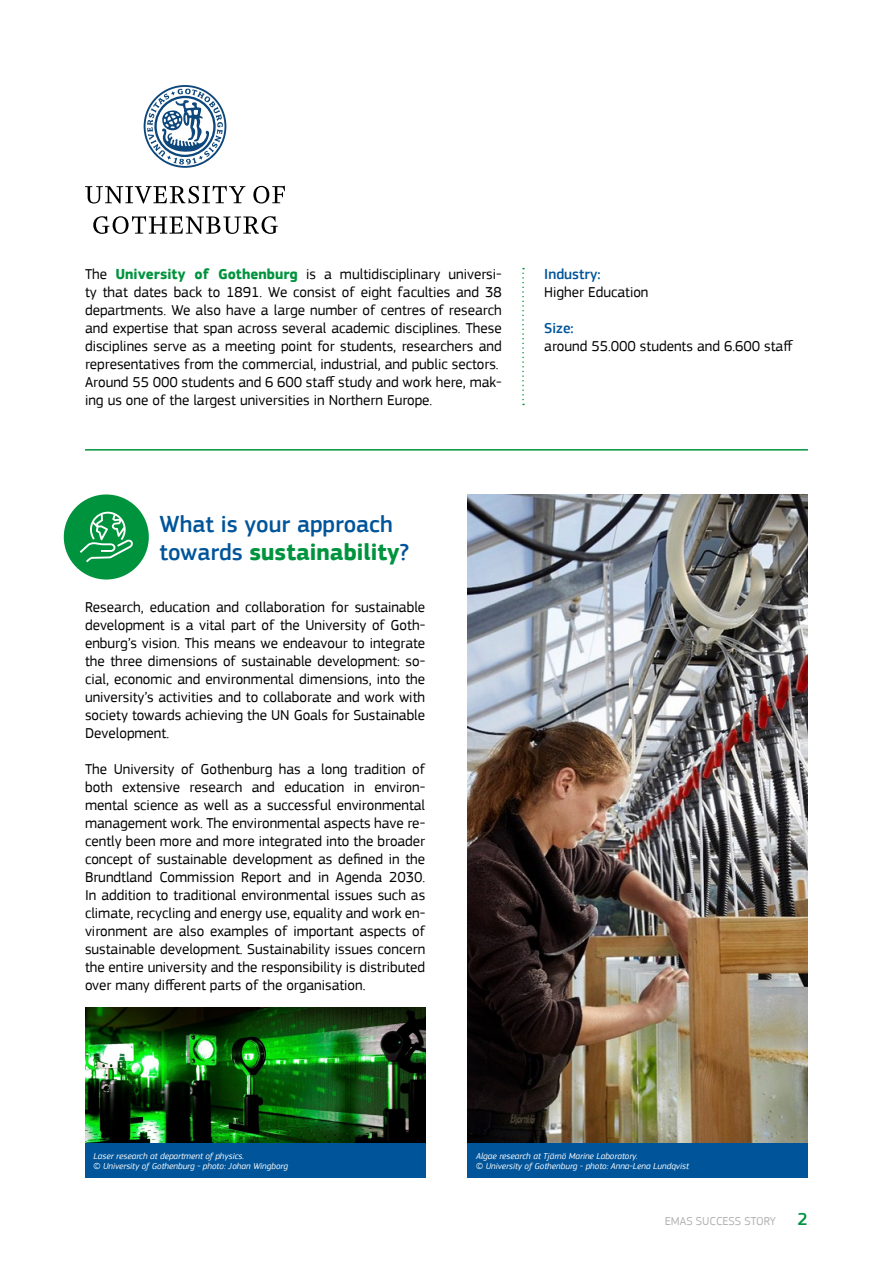
<style>
.page{position:relative;width:893px;height:1263px;background:#fff}
.page>*{position:absolute;margin:0;border:0;box-sizing:border-box;transform-origin:0 0}
.t1{font:500 24px/28.8px "PF Square Sans Pro";color:#005499}
.t2{font:15px/18px "PF Square Sans Pro";color:#000;text-align:justify}
.t3{font:500 15px "PF Square Sans Pro";color:#005499}
.t4{font:12px "PF Square Sans Pro";color:#b1b1b1}
.t5{font:italic 9px "PF Square Sans Pro";color:#fff}
.s1{font-weight:700;color:#00933e}
.s2{font-weight:500;font-size:18px;color:#00933e}
</style>
<div class="page">
<hr style="left:85px;top:449px;width:723px;height:2px;background:#00933e">
<svg style="left:522px;top:268px;width:2px;height:137px"></svg>
<svg style="left:143px;top:85px;width:84px;height:83px"></svg>
<svg style="left:85px;top:186px;width:160px;height:17px"></svg>
<svg style="left:253px;top:186px;width:32px;height:17px"></svg>
<svg style="left:93px;top:216px;width:185px;height:18px"></svg>
<div style="left:64px;top:494px;width:85px;height:85px;background:#00933e;border-radius:50%"></div>
<svg style="left:80px;top:512px;width:53px;height:50px"></svg>
<img style="left:468px;top:494px;width:340px;height:649px">
<img style="left:85px;top:1007px;width:340px;height:136px">
<div style="left:85px;top:1143px;width:340px;height:35px;background:#005499"></div>
<div style="left:468px;top:1143px;width:340px;height:35px;background:#005499"></div>
<p class="t2" style="left:85px;top:265px;width:418px">The <span class="s1">University of Gothenburg</span> is a multidisciplinary universi&shy;ty that dates back to 1891. We consist of eight faculties and 38 departments. We also have a large number of centres of research and expertise that span across several academic disciplines. These disciplines serve as a meeting point for students, researchers and representatives from the commercial, industrial, and public sectors.</p>
<p class="t2" style="left:85px;top:373px;width:418px">Around 55 000 students and 6 600 staff study and work here, mak&shy;ing us one of the largest universities in Northern Europe.</p>
<p class="t1" style="left:159px;top:510px;width:251px">What is your approach towards <span class="s1">sustainability</span>?</p>
<p class="t2" style="left:85px;top:598px;width:342px">Research, education and collaboration for sustainable development is a vital part of the University of Goth&shy;enburg’s vision. This means we endeavour to integrate the three dimensions of sustainable development: so&shy;cial, economic and environmental dimensions, into the university’s activities and to collaborate and work with society towards achieving the UN Goals for Sustainable Development.</p>
<p class="t2" style="left:85px;top:760px;width:342px">The University of Gothenburg has a long tradition of both extensive research and education in environ&shy;mental science as well as a successful environmental management work. The environmental aspects have re&shy;cently been more and more integrated into the broader concept of sustainable development as defined in the Brundtland Commission Report and in Agenda 2030.<br>In addition to traditional environmental issues such as climate, recycling and energy use, equality and work en&shy;vironment are also examples of important aspects of sustainable development. Sustainability issues concern the entire university and the responsibility is distributed over many different parts of the organisation.</p>
<p class="t3" style="left:544px;top:265px;width:58px">Industry:</p>
<p class="t2" style="left:544px;top:283px;width:106px">Higher Education</p>
<p class="t3" style="left:544px;top:319px;width:31px">Size:</p>
<p class="t2" style="left:544px;top:337px;width:250px">around 55.000 students and 6.600 staff</p>
<p class="t5" style="left:94px;top:1150px;width:152px">Laser research at department of physics.</p>
<p class="t5" style="left:94px;top:1161px;width:196px">© University of Gothenburg - photo: Johan Wingborg</p>
<p class="t5" style="left:476px;top:1150px;width:163px">Algae research at Tjärnö Marine Laboratory.</p>
<p class="t5" style="left:476px;top:1161px;width:214px">© University of Gothenburg - photo: Anna-Lena Lundqvist</p>
<p class="t4" style="left:665px;top:1214px;width:145px">EMAS SUCCESS STORY <span class="s2">2</span></p>
</div>
